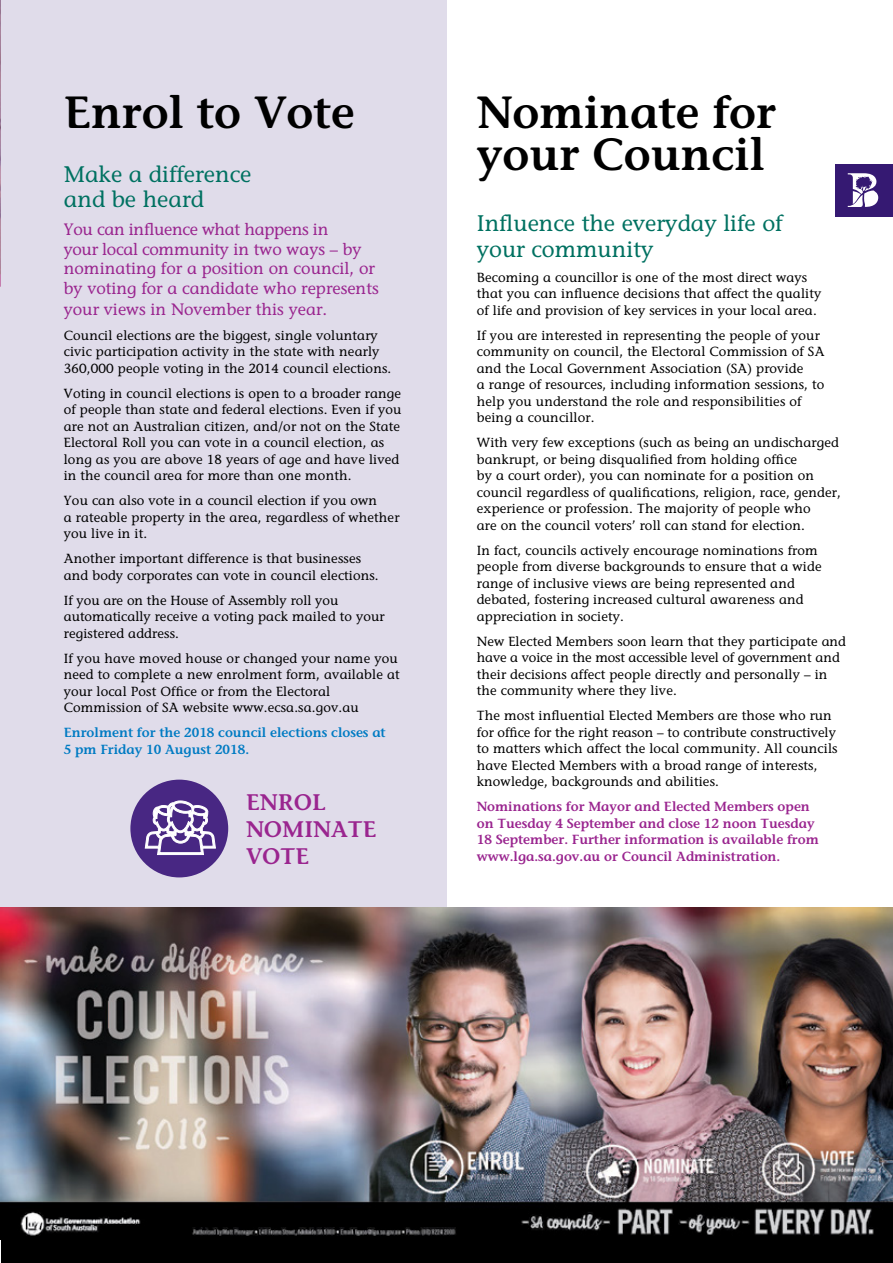
<style>
.page{position:relative;width:893px;height:1263px;background:#fff}
.page>*{position:absolute;margin:0;border:0;box-sizing:border-box;transform-origin:0 0}
.t1{font:600 45px/42px "Stone Informal";color:#000}
.t2{font:22.5px/25.5px "Stone Informal";color:#007161}
.t3{font:600 22.5px/27px "Stone Informal";color:#9a258f}
.t4{font:16.5px/19.5px "Stone Informal";color:#9a258f}
.t5{font:13.2px/16.5px "Stone Informal";letter-spacing:.01em;color:#000}
.t6{font:600 13.2px/16.5px "Stone Informal";color:#9a258f}
.t7{font:600 13.2px/16.5px "Stone Informal";color:#007bc3}
</style>
<div class="page">
<div style="left:0;top:0;width:446px;height:991px;background:#e0dcea"></div>
<svg style="left:0;top:274px;width:1px;height:13px"></svg>
<img style="left:0;top:0;width:1px;height:274px">
<div style="left:130px;top:780px;width:98px;height:97px;background:#482783;border-radius:50%"></div>
<svg style="left:145px;top:800px;width:71px;height:55px"></svg>
<div style="left:835px;top:164px;width:58px;height:53px;background:#351972"></div>
<svg style="left:848px;top:173px;width:30px;height:34px"></svg>
<img style="left:0;top:907px;width:893px;height:332px">
<div style="left:2px;top:1239px;width:891px;height:24px;background:#000"></div>
<h1 class="t1" style="left:64px;top:90px;width:292px">Enrol to Vote</h1>
<h2 class="t2" style="left:64px;top:161px;width:189px">Make a difference and be heard</h2>
<p class="t4" style="left:64px;top:219px;width:316px">You can influence what happens in<br>your local community in two ways – by nominating for a position on council, or by voting for a candidate who represents</p>
<p class="t4" style="left:64px;top:299px;width:265px">your views in November this year.</p>
<p class="t5" style="left:64px;top:327px;width:329px">Council elections are the biggest, single voluntary civic participation activity in the state with nearly<br>360,000 people voting in the 2014 council elections.</p>
<p class="t5" style="left:64px;top:385px;width:339px">Voting in council elections is open to a broader range of people than state and federal elections. Even if you are not an Australian citizen, and/or not on the State Electoral Roll you can vote in a council election, as long as you are above 18 years of age and have lived in the council area for more than one month.</p>
<p class="t5" style="left:64px;top:492px;width:337px">You can also vote in a council election if you own<br>a rateable property in the area, regardless of whether you live in it.</p>
<p class="t5" style="left:64px;top:550px;width:316px">Another important difference is that businesses and body corporates can vote in council elections.</p>
<p class="t5" style="left:64px;top:592px;width:322px">If you are on the House of Assembly roll you automatically receive a voting pack mailed to your registered address.</p>
<p class="t5" style="left:64px;top:650px;width:337px">If you have moved house or changed your name you need to complete a new enrolment form, available at your local Post Office or from the Electoral Commission of SA website www.ecsa.sa.gov.au</p>
<p class="t7" style="left:64px;top:724px;width:323px">Enrolment for the 2018 council elections closes at<br>5 pm Friday 10 August 2018.</p>
<h2 class="t3" style="left:246px;top:789px;width:132px">ENROL<br>NOMINATE<br>VOTE</h2>
<h1 class="t1" style="left:477px;top:90px;width:301px">Nominate for your Council</h1>
<h2 class="t2" style="left:477px;top:210px;width:307px">Influence the everyday life of your community</h2>
<p class="t5" style="left:477px;top:269px;width:346px">Becoming a councillor is one of the most direct ways that you can influence decisions that affect the quality of life and provision of key services in your local area.</p>
<p class="t5" style="left:477px;top:327px;width:349px">If you are interested in representing the people of your community on council, the Electoral Commission of SA and the Local Government Association (SA) provide<br>a range of resources, including information sessions, to help you understand the role and responsibilities of being a councillor.</p>
<p class="t5" style="left:477px;top:434px;width:366px">With very few exceptions (such as being an undischarged bankrupt, or being disqualified from holding office<br>by a court order), you can nominate for a position on council regardless of qualifications, religion, race, gender, experience or profession. The majority of people who<br>are on the council voters’ roll can stand for election.</p>
<p class="t5" style="left:477px;top:542px;width:346px">In fact, councils actively encourage nominations from people from diverse backgrounds to ensure that a wide range of inclusive views are being represented and debated, fostering increased cultural awareness and appreciation in society.</p>
<p class="t5" style="left:477px;top:633px;width:370px">New Elected Members soon learn that they participate and have a voice in the most accessible level of government and their decisions affect people directly and personally – in the community where they live.</p>
<p class="t5" style="left:477px;top:707px;width:362px">The most influential Elected Members are those who run for office for the right reason – to contribute constructively to matters which affect the local community. All councils have Elected Members with a broad range of interests, knowledge, backgrounds and abilities.</p>
<p class="t6" style="left:477px;top:798px;width:344px">Nominations for Mayor and Elected Members open on Tuesday 4 September and close 12 noon Tuesday 18 September. Further information is available from www.lga.sa.gov.au or Council Administration.</p>
</div>
